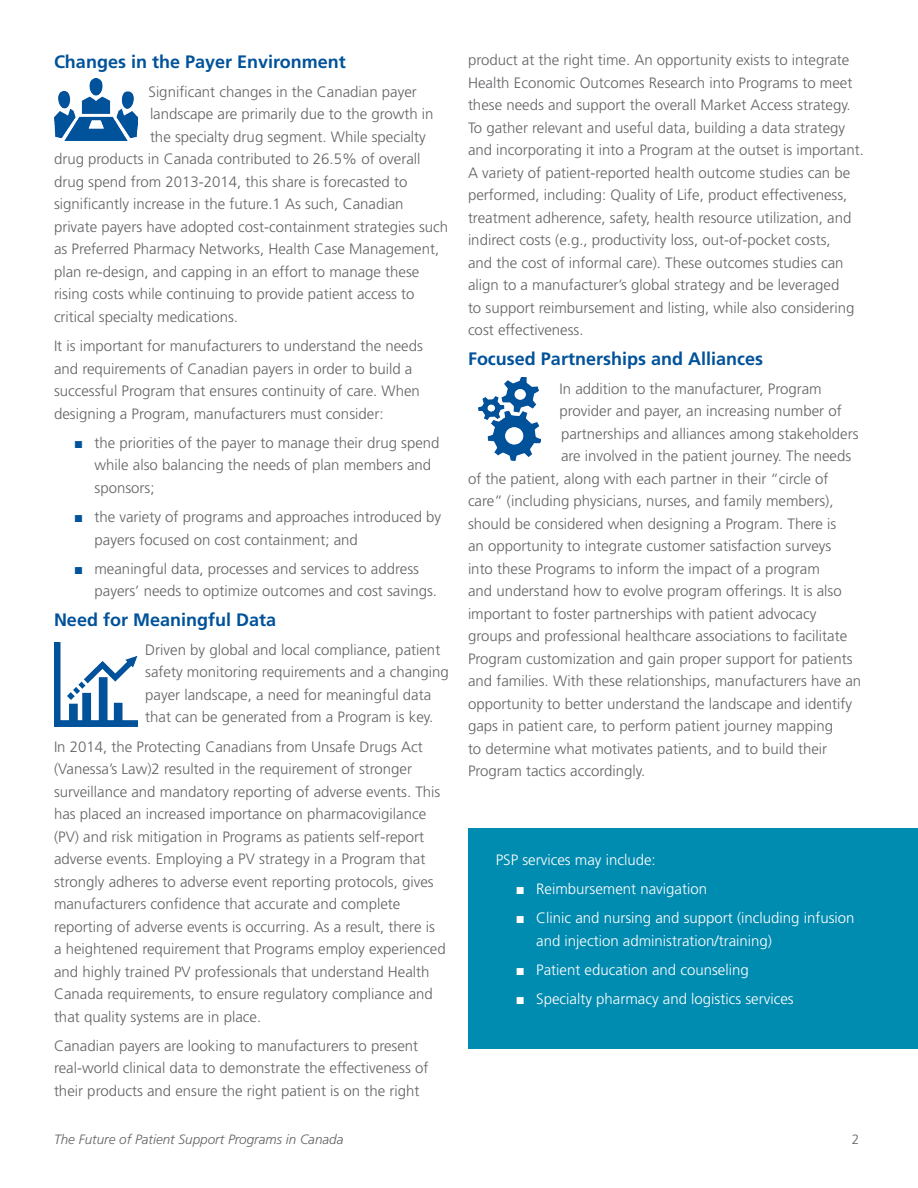
<style>
.page{position:relative;width:918px;height:1188px;background:#fff}
.page>*{position:absolute;margin:0;border:0;box-sizing:border-box;transform-origin:0 0}
.Sub_Heading{font:700 18px "Frutiger LT Std";color:#01529a}
.Body{font:300 15px/22.5px "Frutiger LT Std";color:#636366}
.Bullet{font:300 15px/22.5px "Frutiger LT Std";color:#636366}
.Bullet-2{font:300 15px/22.5px "Frutiger LT Std";color:#fff}
.Body-2{font:300 15px "Frutiger LT Std";color:#fff}
.t1{font:italic 300 13.5px "Frutiger LT Std";color:#636366}
.t2{font:300 13.5px "Frutiger LT Std";color:#636366}
.s1{font-family:"Arial Narrow";font-weight:400;color:#01529a}
.s2{font-family:"Arial Narrow";font-weight:400}
</style>
<div class="page">
<div style="left:468px;top:828px;width:450px;height:220px;background:#008bb0"></div>
<img style="left:54px;top:642px;width:84px;height:84px">
<img style="left:54px;top:79px;width:84px;height:61px">
<img style="left:478px;top:378px;width:62px;height:83px">
<p class="Sub_Heading" style="left:54px;top:51px;width:293px">Changes in the Payer Environment</p>
<p class="Body" style="left:148px;top:81px;width:270px">Significant changes in the Canadian payer</p>
<p class="Body" style="left:150px;top:103px;width:285px">landscape are primarily due to the growth in</p>
<p class="Body" style="left:150px;top:126px;width:277px">the specialty drug segment. While specialty</p>
<p class="Body" style="left:54px;top:148px;width:368px">drug products in Canada contributed to 26.5% of overall</p>
<p class="Body" style="left:54px;top:171px;width:355px">drug spend from 2013-2014, this share is forecasted to</p>
<p class="Body" style="left:54px;top:193px;width:351px">significantly increase in the future.1 As such, Canadian</p>
<p class="Body" style="left:54px;top:216px;width:396px">private payers have adopted cost-containment strategies such</p>
<p class="Body" style="left:54px;top:238px;width:387px">as Preferred Pharmacy Networks, Health Case Management,</p>
<p class="Body" style="left:54px;top:261px;width:367px">plan re-design, and capping in an effort to manage these</p>
<p class="Body" style="left:54px;top:283px;width:362px">rising costs while continuing to provide patient access to</p>
<p class="Body" style="left:54px;top:306px;width:186px">critical specialty medications.</p>
<p class="Body" style="left:54px;top:335px;width:370px">It is important for manufacturers to understand the needs and requirements of Canadian payers in order to build a successful Program that ensures continuity of care. When designing a Program, manufacturers must consider:</p>
<p class="Bullet" style="left:94px;top:432px;width:347px;text-indent:-20px"><span class="s1">■</span> the priorities of the payer to manage their drug spend while also balancing the needs of plan members and sponsors;</p>
<p class="Bullet" style="left:94px;top:506px;width:348px;text-indent:-20px"><span class="s1">■</span> the variety of programs and approaches introduced by payers focused on cost containment; and</p>
<p class="Bullet" style="left:94px;top:558px;width:344px;text-indent:-20px"><span class="s1">■</span> meaningful data, processes and services to address payers’ needs to optimize outcomes and cost savings.</p>
<p class="Sub_Heading" style="left:54px;top:609px;width:224px">Need for Meaningful Data</p>
<p class="Body" style="left:145px;top:639px;width:305px">Driven by global and local compliance, patient safety monitoring requirements and a changing payer landscape, a need for meaningful data that can be generated from a Program is key.</p>
<p class="Body" style="left:54px;top:735px;width:393px">In 2014, the Protecting Canadians from Unsafe Drugs Act (Vanessa’s Law)2 resulted in the requirement of stronger surveillance and mandatory reporting of adverse events. This has placed an increased importance on pharmacovigilance (PV) and risk mitigation in Programs as patients self-report adverse events. Employing a PV strategy in a Program that strongly adheres to adverse event reporting protocols, gives manufacturers confidence that accurate and complete reporting of adverse events is occurring. As a result, there is a heightened requirement that Programs employ experienced and highly trained PV professionals that understand Health Canada requirements, to ensure regulatory compliance and that quality systems are in place.</p>
<p class="Body" style="left:54px;top:1035px;width:376px">Canadian payers are looking to manufacturers to present real-world clinical data to demonstrate the effectiveness of their products and ensure the right patient is on the right</p>
<p class="Body" style="left:468px;top:49px;width:397px">product at the right time. An opportunity exists to integrate Health Economic Outcomes Research into Programs to meet these needs and support the overall Market Access strategy.<br>To gather relevant and useful data, building a data strategy and incorporating it into a Program at the outset is important.<br>A variety of patient-reported health outcome studies can be performed, including: Quality of Life, product effectiveness, treatment adherence, safety, health resource utilization, and indirect costs (e.g., productivity loss, out-of-pocket costs,<br>and the cost of informal care). These outcomes studies can align to a manufacturer’s global strategy and be leveraged<br>to support reimbursement and listing, while also considering cost effectiveness.</p>
<p class="Sub_Heading" style="left:468px;top:348px;width:297px">Focused Partnerships and Alliances</p>
<p class="Body" style="left:560px;top:378px;width:264px">In addition to the manufacturer, Program</p>
<p class="Body" style="left:560px;top:400px;width:284px">provider and payer, an increasing number of</p>
<p class="Body" style="left:561px;top:423px;width:299px">partnerships and alliances among stakeholders</p>
<p class="Body" style="left:561px;top:445px;width:292px">are involved in the patient journey. The needs</p>
<p class="Body" style="left:468px;top:468px;width:362px">of the patient, along with each partner in their “circle of</p>
<p class="Body" style="left:468px;top:490px;width:367px">care” (including physicians, nurses, and family members),</p>
<p class="Body" style="left:468px;top:513px;width:370px">should be considered when designing a Program. There is</p>
<p class="Body" style="left:468px;top:535px;width:365px">an opportunity to integrate customer satisfaction surveys</p>
<p class="Body" style="left:468px;top:558px;width:353px">into these Programs to inform the impact of a program</p>
<p class="Body" style="left:468px;top:580px;width:375px">and understand how to evolve program offerings. It is also</p>
<p class="Body" style="left:468px;top:603px;width:350px">important to foster partnerships with patient advocacy</p>
<p class="Body" style="left:468px;top:625px;width:381px">groups and professional healthcare associations to facilitate</p>
<p class="Body" style="left:468px;top:648px;width:386px">Program customization and gain proper support for patients</p>
<p class="Body" style="left:468px;top:670px;width:395px">and families. With these relationships, manufacturers have an</p>
<p class="Body" style="left:468px;top:693px;width:386px">opportunity to better understand the landscape and identify</p>
<p class="Body" style="left:468px;top:715px;width:367px">gaps in patient care, to perform patient journey mapping</p>
<p class="Body" style="left:468px;top:738px;width:361px">to determine what motivates patients, and to build their</p>
<p class="Body" style="left:468px;top:760px;width:179px">Program tactics accordingly.</p>
<p class="Body-2" style="left:496px;top:851px;width:161px">PSP services may include:</p>
<p class="Bullet-2" style="left:517px;top:878px;width:192px"><span class="s2">■</span> Reimbursement navigation</p>
<p class="Bullet-2" style="left:536px;top:907px;width:320px;text-indent:-20px"><span class="s2">■</span> Clinic and nursing and support (including infusion and injection administration/training)</p>
<p class="Bullet-2" style="left:517px;top:959px;width:234px"><span class="s2">■</span> Patient education and counseling</p>
<p class="Bullet-2" style="left:517px;top:988px;width:278px"><span class="s2">■</span> Specialty pharmacy and logistics services</p>
<p class="t1" style="left:54px;top:1132px;width:291px">The Future of Patient Support Programs in Canada</p>
<p class="t2" style="left:852px;top:1132px;width:9px">2</p>
</div>
